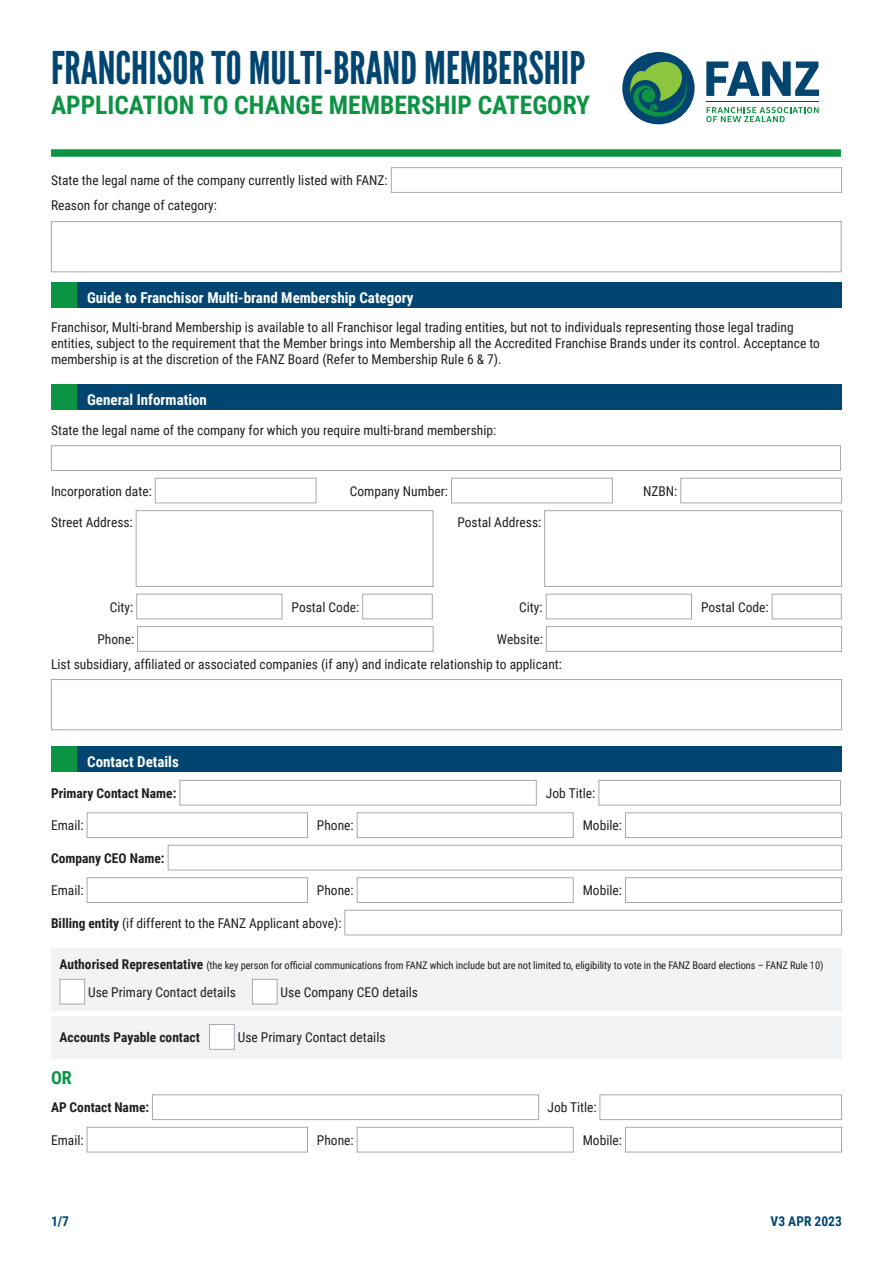
<style>
.page{position:relative;width:893px;height:1263px;background:#fff}
.page>*{position:absolute;margin:0;border:0;box-sizing:border-box;transform-origin:0 0}
.t1{font:45px "League Gothic";color:#024570}
.t2{font:700 25.5px "Roboto Condensed";color:#0d9344}
.t3{font:700 18px "Roboto Condensed";color:#0d9344}
.t4{font:700 15px "Roboto Condensed";color:#fff}
.t5{font:13.5px/24.8px "Roboto Condensed";color:#231f20}
.t6{font:700 13.5px "Roboto Condensed";color:#231f20}
.t7{font:700 13.5px "Roboto Condensed";color:#024570}
.t8{font:10.5px "Roboto Condensed";letter-spacing:-.01em;color:#231f20}
.s1{font-weight:700}
.s2{font-weight:700;font-size:13.5px}
</style>
<div class="page">
<div style="left:622px;top:52px;width:73px;height:72px;background:#024570;border-radius:50%"></div>
<svg style="left:630px;top:59px;width:57px;height:58px"></svg>
<svg style="left:706px;top:61px;width:113px;height:35px"></svg>
<hr style="left:706px;top:101px;width:113px;height:1px;background:#024570">
<svg style="left:706px;top:107px;width:113px;height:15px"></svg>
<div style="left:51px;top:149px;width:790px;height:8px;background:#0d9344"></div>
<div style="left:391px;top:167px;width:451px;height:26px;border:1px solid #a8a9ad"></div>
<div style="left:51px;top:221px;width:791px;height:51px;border:1px solid #a8a9ad"></div>
<div style="left:51px;top:282px;width:791px;height:26px;background:#024570"></div>
<div style="left:51px;top:282px;width:26px;height:26px;background:#0d9344"></div>
<div style="left:51px;top:948px;width:791px;height:63px;background:#f2f3f4"></div>
<div style="left:51px;top:1016px;width:791px;height:43px;background:#f2f3f4"></div>
<div style="left:179px;top:780px;width:358px;height:25px;border:1px solid #a8a9ad"></div>
<div style="left:598px;top:780px;width:243px;height:25px;border:1px solid #a8a9ad"></div>
<div style="left:87px;top:812px;width:221px;height:26px;border:1px solid #a8a9ad"></div>
<div style="left:357px;top:812px;width:217px;height:26px;border:1px solid #a8a9ad"></div>
<div style="left:625px;top:812px;width:217px;height:26px;border:1px solid #a8a9ad"></div>
<div style="left:168px;top:845px;width:674px;height:25px;border:1px solid #a8a9ad"></div>
<div style="left:87px;top:877px;width:221px;height:26px;border:1px solid #a8a9ad"></div>
<div style="left:357px;top:877px;width:217px;height:26px;border:1px solid #a8a9ad"></div>
<div style="left:625px;top:877px;width:217px;height:26px;border:1px solid #a8a9ad"></div>
<div style="left:344px;top:910px;width:498px;height:25px;border:1px solid #a8a9ad"></div>
<div style="left:60px;top:979px;width:25px;height:25px;background:#fff;border:1px solid #a8a9ad"></div>
<div style="left:252px;top:979px;width:26px;height:25px;background:#fff;border:1px solid #a8a9ad"></div>
<div style="left:209px;top:1024px;width:26px;height:26px;background:#fff;border:1px solid #a8a9ad"></div>
<div style="left:152px;top:1094px;width:387px;height:26px;border:1px solid #a8a9ad"></div>
<div style="left:600px;top:1094px;width:242px;height:26px;border:1px solid #a8a9ad"></div>
<div style="left:87px;top:1127px;width:221px;height:25px;border:1px solid #a8a9ad"></div>
<div style="left:357px;top:1127px;width:217px;height:25px;border:1px solid #a8a9ad"></div>
<div style="left:625px;top:1127px;width:217px;height:25px;border:1px solid #a8a9ad"></div>
<div style="left:51px;top:746px;width:791px;height:26px;background:#024570"></div>
<div style="left:51px;top:746px;width:26px;height:26px;background:#0d9344"></div>
<div style="left:51px;top:445px;width:790px;height:26px;border:1px solid #a8a9ad"></div>
<div style="left:155px;top:478px;width:161px;height:25px;border:1px solid #a8a9ad"></div>
<div style="left:451px;top:478px;width:162px;height:25px;border:1px solid #a8a9ad"></div>
<div style="left:680px;top:478px;width:162px;height:25px;border:1px solid #a8a9ad"></div>
<div style="left:136px;top:510px;width:297px;height:77px;border:1px solid #a8a9ad"></div>
<div style="left:544px;top:510px;width:298px;height:77px;border:1px solid #a8a9ad"></div>
<div style="left:136px;top:594px;width:146px;height:25px;border:1px solid #a8a9ad"></div>
<div style="left:362px;top:594px;width:71px;height:25px;border:1px solid #a8a9ad"></div>
<div style="left:546px;top:594px;width:146px;height:25px;border:1px solid #a8a9ad"></div>
<div style="left:772px;top:594px;width:70px;height:25px;border:1px solid #a8a9ad"></div>
<div style="left:137px;top:626px;width:296px;height:26px;border:1px solid #a8a9ad"></div>
<div style="left:546px;top:626px;width:296px;height:26px;border:1px solid #a8a9ad"></div>
<div style="left:51px;top:679px;width:791px;height:51px;border:1px solid #a8a9ad"></div>
<div style="left:51px;top:385px;width:791px;height:25px;background:#024570"></div>
<div style="left:51px;top:385px;width:26px;height:25px;background:#0d9344"></div>
<h1 class="t1" style="left:51px;top:42px;width:536px">FRANCHISOR TO MULTI-BRAND MEMBERSHIP</h1>
<h2 class="t2" style="left:51px;top:88px;width:540px">APPLICATION TO CHANGE MEMBERSHIP CATEGORY</h2>
<p class="t5" style="left:51px;top:168px;width:338px">State the legal name of the company currently listed with FANZ:<br>Reason for change of category:</p>
<p class="t4" style="left:87px;top:287px;width:328px">Guide to Franchisor Multi-brand Membership Category</p>
<p class="t5" style="left:51px;top:318px;width:770px;line-height:16.2px">Franchisor, Multi-brand Membership is available to all Franchisor legal trading entities, but not to individuals representing those legal trading entities, subject to the requirement that the Member brings into Membership all the Accredited Franchise Brands under its control. Acceptance to membership is at the discretion of the FANZ Board (Refer to Membership Rule 6 &amp; 7).</p>
<p class="t4" style="left:87px;top:389px;width:121px">General Information</p>
<p class="t5" style="left:51px;top:417px;width:447px">State the legal name of the company for which you require multi-brand membership:</p>
<p class="t5" style="left:51px;top:478px;width:102px">Incorporation date:</p>
<p class="t5" style="left:350px;top:478px;width:100px">Company Number:</p>
<p class="t5" style="left:643px;top:478px;width:36px">NZBN:</p>
<p class="t5" style="left:51px;top:509px;width:83px">Street Address:</p>
<p class="t5" style="left:457px;top:509px;width:85px">Postal Address:</p>
<p class="t5" style="left:110px;top:594px;width:25px">City:</p>
<p class="t5" style="left:292px;top:594px;width:69px">Postal Code:</p>
<p class="t5" style="left:519px;top:594px;width:25px">City:</p>
<p class="t5" style="left:701px;top:594px;width:69px">Postal Code:</p>
<p class="t5" style="left:97px;top:627px;width:38px">Phone:</p>
<p class="t5" style="left:51px;top:627px;width:512px;text-indent:446px">Website:<br>List subsidiary, affiliated or associated companies (if any) and indicate relationship to applicant:</p>
<p class="t4" style="left:87px;top:751px;width:93px">Contact Details</p>
<p class="t6" style="left:51px;top:784px;width:127px">Primary Contact Name:</p>
<p class="t5" style="left:546px;top:780px;width:51px">Job Title:</p>
<p class="t5" style="left:51px;top:813px;width:34px">Email:</p>
<p class="t5" style="left:317px;top:813px;width:38px">Phone:</p>
<p class="t5" style="left:583px;top:813px;width:41px">Mobile:</p>
<p class="t6" style="left:51px;top:849px;width:115px">Company CEO Name:</p>
<p class="t5" style="left:51px;top:878px;width:34px">Email:</p>
<p class="t5" style="left:317px;top:878px;width:38px">Phone:</p>
<p class="t5" style="left:583px;top:878px;width:41px">Mobile:</p>
<p class="t5" style="left:51px;top:910px;width:292px"><span class="s1">Billing entity</span> (if different to the FANZ Applicant above):</p>
<p class="t8" style="left:60px;top:958px;width:765px"><span class="s2">Authorised Representative</span> (the key person for official communications from FANZ which include but are not limited to, eligibility to vote in the FANZ Board elections – FANZ Rule 10)</p>
<p class="t5" style="left:88px;top:979px;width:149px">Use Primary Contact details</p>
<p class="t5" style="left:281px;top:979px;width:139px">Use Company CEO details</p>
<p class="t6" style="left:60px;top:1028px;width:142px">Accounts Payable contact</p>
<p class="t5" style="left:238px;top:1024px;width:149px">Use Primary Contact details</p>
<h3 class="t3" style="left:51px;top:1065px;width:22px">OR</h3>
<p class="t6" style="left:51px;top:1098px;width:100px">AP Contact Name:</p>
<p class="t5" style="left:547px;top:1095px;width:51px">Job Title:</p>
<p class="t5" style="left:51px;top:1127px;width:34px">Email:</p>
<p class="t5" style="left:317px;top:1127px;width:38px">Phone:</p>
<p class="t5" style="left:583px;top:1127px;width:41px">Mobile:</p>
<p class="t7" style="left:51px;top:1212px;width:20px">1/7</p>
<p class="t7" style="left:771px;top:1212px;width:73px">V3 APR 2023</p>
</div>
